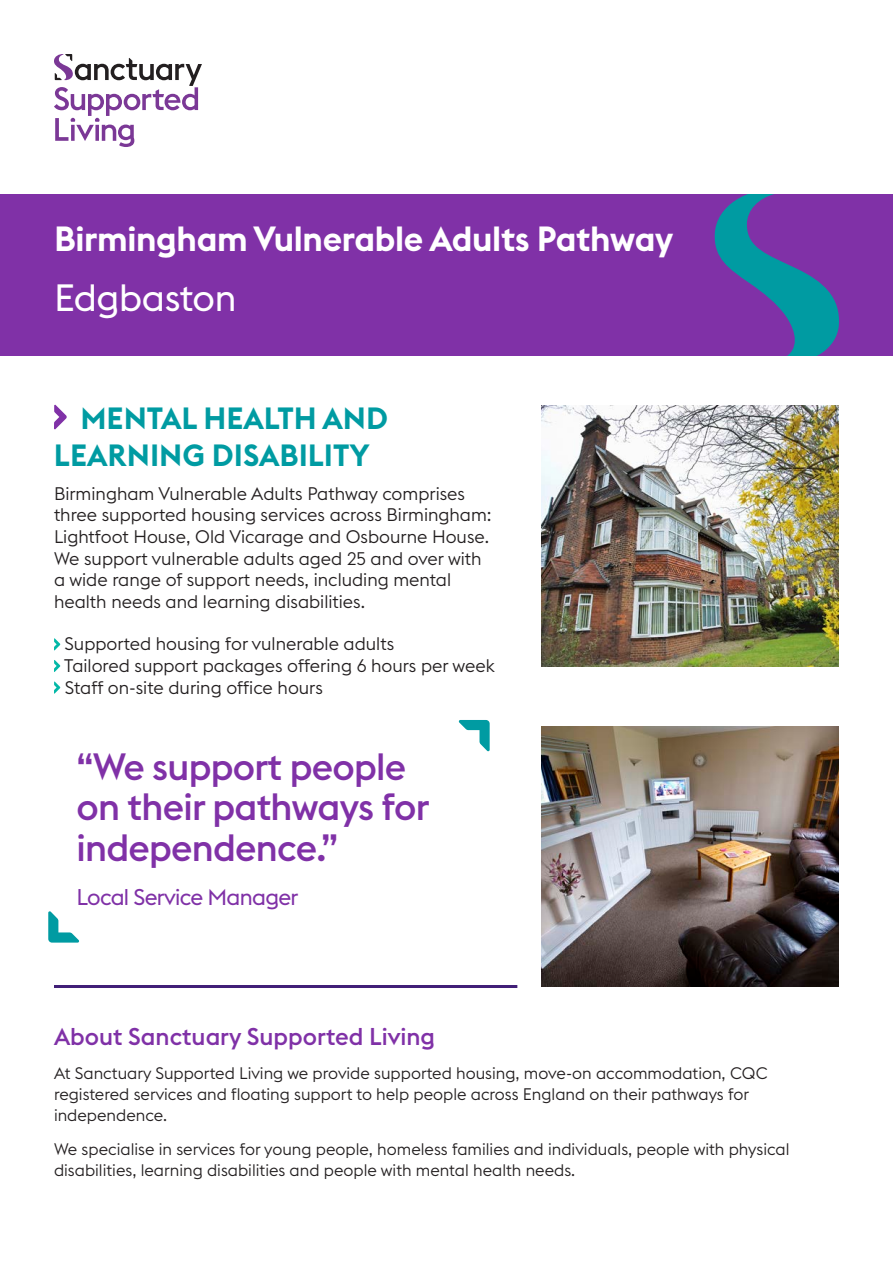
<style>
.page{position:relative;width:893px;height:1263px;background:#fff}
.page>*{position:absolute;margin:0;border:0;box-sizing:border-box;transform-origin:0 0}
.t1{font:500 37.5px/40.7px "Euclid Flex B";letter-spacing:-.02em;color:#8031a7}
.t2{font:37.5px "Euclid Flex B";letter-spacing:-.01em;color:#fff}
.t3{font:600 34.5px "Euclid Flex B";letter-spacing:-.01em;color:#fff}
.t4{font:600 30.3px/36.5px "Euclid Flex B";color:#009ba2}
.t5{font:500 24px "Euclid Flex B";color:#8031a7}
.t6{font:22.5px "Euclid Flex B";letter-spacing:-.03em;color:#8031a7}
.t7{font:300 18px/21.6px "Euclid Flex B";color:#231f20}
.t8{font:300 16.5px/21px "Euclid Flex B";color:#231f20}
</style>
<div class="page">
<svg style="left:54px;top:404px;width:13px;height:26px"></svg>
<svg style="left:54px;top:638px;width:6px;height:12px"></svg>
<svg style="left:54px;top:660px;width:6px;height:12px"></svg>
<svg style="left:54px;top:681px;width:6px;height:13px"></svg>
<svg style="left:54px;top:54px;width:148px;height:93px"></svg>
<hr style="left:54px;top:985px;width:463px;height:3px;background:#411f77">
<div style="left:0;top:194px;width:893px;height:161px;background:#8031a7"></div>
<svg style="left:714px;top:194px;width:125px;height:161px"></svg>
<img style="left:541px;top:406px;width:298px;height:260px">
<img style="left:541px;top:726px;width:298px;height:260px">
<svg style="left:458px;top:720px;width:32px;height:32px"></svg>
<svg style="left:48px;top:911px;width:31px;height:31px"></svg>
<h1 class="t3" style="left:54px;top:219px;width:621px">Birmingham Vulnerable Adults Pathway</h1>
<h1 class="t2" style="left:54px;top:276px;width:184px">Edgbaston</h1>
<h2 class="t4" style="left:54px;top:401px;width:336px;text-indent:26px">MENTAL HEALTH AND<br>LEARNING DISABILITY</h2>
<p class="t7" style="left:54px;top:483px;width:439px">Birmingham Vulnerable Adults Pathway comprises three supported housing services across Birmingham:<br>Lightfoot House, Old Vicarage and Osbourne House.<br>We support vulnerable adults aged 25 and over with a wide range of support needs, including mental health needs and learning disabilities.</p>
<p class="t7" style="left:64px;top:633px;width:432px">Supported housing for vulnerable adults<br>Tailored support packages offering 6 hours per week<br>Staff on-site during office hours</p>
<p class="t1" style="left:77px;top:746px;width:354px">“We support people on their pathways for independence.”</p>
<p class="t6" style="left:77px;top:883px;width:223px">Local Service Manager</p>
<h3 class="t5" style="left:54px;top:1023px;width:383px">About Sanctuary Supported Living</h3>
<p class="t8" style="left:54px;top:1063px;width:715px">At Sanctuary Supported Living we provide supported housing, move-on accommodation, CQC registered services and floating support to help people across England on their pathways for independence.</p>
<p class="t8" style="left:54px;top:1138px;width:737px">We specialise in services for young people, homeless families and individuals, people with physical disabilities, learning disabilities and people with mental health needs.</p>
</div>
